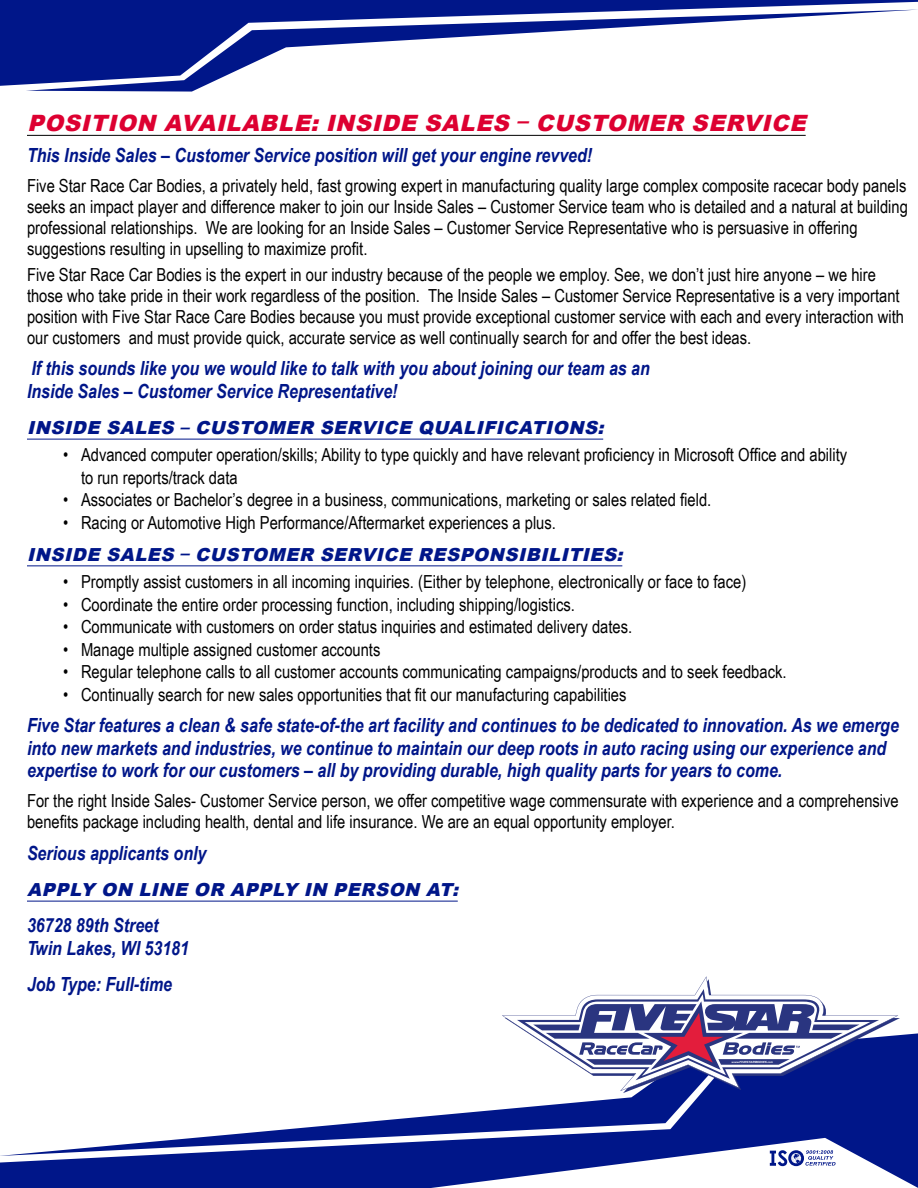
<style>
.page{position:relative;width:918px;height:1188px;background:#fff}
.page>*{position:absolute;margin:0;border:0;box-sizing:border-box;transform-origin:0 0}
.t1{font:italic 900 22.5px "Arial";color:#dd0031}
.t2{font:italic 700 19.5px/22.5px "Arial Narrow";color:#001689}
.t3{font:18px/21px "Arial Narrow";color:#000}
.t4{font:italic 900 18px "Arial";color:#001689}
.t5{font:italic 2.85px "Handel Gothic BT";color:#fff}
.s1{font-size:2.55px}
</style>
<div class="page">
<div style="left:0;top:1033px;width:918px;height:155px;background:#001689"></div>
<svg style="left:0;top:1033px;width:857px;height:123px"></svg>
<svg style="left:431px;top:1138px;width:487px;height:50px"></svg>
<svg style="left:0;top:0;width:918px;height:86px;fill:#001689"></svg>
<svg style="left:26px;top:10px;width:892px;height:82px"></svg>
<svg style="left:505px;top:1018px;width:395px;height:75px"></svg>
<svg style="left:502px;top:976px;width:396px;height:115px"></svg>
<svg style="left:517px;top:989px;width:362px;height:91px"></svg>
<div style="left:90px;top:958px;width:398px;height:118px;background:#fff"></div>
<hr style="left:27px;top:135px;width:779px;height:1px;background:#000">
<hr style="left:27px;top:439px;width:576px;height:1px;background:#001689">
<hr style="left:27px;top:566px;width:595px;height:1px;background:#001689">
<hr style="left:27px;top:901px;width:431px;height:1px;background:#001689">
<p class="t1" style="left:27px;top:106px;width:787px">POSITION AVAILABLE:INSIDE SALES –CUSTOMER SERVICE</p>
<p class="t2" style="left:27px;top:143px;width:567px">This Inside Sales – Customer Service position will get your engine revved!</p>
<p class="t3" style="left:27px;top:175px;width:882px">Five Star Race Car Bodies, a privately held, fast growing expert in manufacturing quality large complex composite racecar body panels seeks an impact player and difference maker to join our Inside Sales – Customer Service team who is detailed and a natural at building professional relationships. We are looking for an Inside Sales – Customer Service Representative who is persuasive in offering suggestions resulting in upselling to maximize profit.</p>
<p class="t3" style="left:27px;top:263px;width:878px">Five Star Race Car Bodies is the expert in our industry because of the people we employ. See, we don’t just hire anyone – we hire those who take pride in their work regardless of the position. The Inside Sales – Customer Service Representative is a very important position with Five Star Race Care Bodies because you must provide exceptional customer service with each and every interaction with our customers and must provide quick, accurate service as well continually search for and offer the best ideas.</p>
<p class="t2" style="left:27px;top:356px;width:624px">If this sounds like you we would like to talk with you about joining our team as an<br>Inside Sales – Customer Service Representative!</p>
<p class="t4" style="left:27px;top:415px;width:583px">INSIDE SALES –CUSTOMER SERVICE QUALIFICATIONS:</p>
<p class="t3" style="left:81px;top:443px;width:768px;line-height:22.5px;text-indent:-18px">• Advanced computer operation/skills; Ability to type quickly and have relevant proficiency in Microsoft Office and ability to run reports/track data</p>
<p class="t3" style="left:63px;top:489px;width:650px">• Associates or Bachelor’s degree in a business, communications, marketing or sales related field.</p>
<p class="t3" style="left:63px;top:511px;width:495px">• Racing or Automotive High Performance/Aftermarket experiences a plus.</p>
<p class="t4" style="left:27px;top:542px;width:603px">INSIDE SALES –CUSTOMER SERVICE RESPONSIBILITIES:</p>
<p class="t3" style="left:63px;top:571px;width:685px">• Promptly assist customers in all incoming inquiries. (Either by telephone, electronically or face to face)</p>
<p class="t3" style="left:63px;top:593px;width:513px">• Coordinate the entire order processing function, including shipping/logistics.</p>
<p class="t3" style="left:63px;top:616px;width:571px">• Communicate with customers on order status inquiries and estimated delivery dates.</p>
<p class="t3" style="left:63px;top:638px;width:319px">• Manage multiple assigned customer accounts</p>
<p class="t3" style="left:63px;top:661px;width:725px">• Regular telephone calls to all customer accounts communicating campaigns/products and to seek feedback.</p>
<p class="t3" style="left:63px;top:683px;width:565px">• Continually search for new sales opportunities that fit our manufacturing capabilities</p>
<p class="t2" style="left:27px;top:713px;width:873px">Five Star features a clean &amp; safe state-of-the art facility and continues to be dedicated to innovation. As we emerge into new markets and industries, we continue to maintain our deep roots in auto racing using our experience and expertise to work for our customers – all by providing durable, high quality parts for years to come.</p>
<p class="t3" style="left:27px;top:790px;width:873px">For the right Inside Sales- Customer Service person, we offer competitive wage commensurate with experience and a comprehensive benefits package including health, dental and life insurance. We are an equal opportunity employer.</p>
<p class="t2" style="left:27px;top:841px;width:181px">Serious applicants only</p>
<p class="t4" style="left:27px;top:877px;width:438px">APPLY ON LINE OR APPLY IN PERSON AT:</p>
<p class="t2" style="left:27px;top:913px;width:164px">36728 89th Street<br>Twin Lakes, WI 53181</p>
<p class="t2" style="left:27px;top:972px;width:147px">Job Type: Full-time</p>
<p class="t5" style="left:732px;top:1060px;width:44px"><span class="s1">www.</span>FIVESTARBODIES<span class="s1">.com</span></p>
</div>
